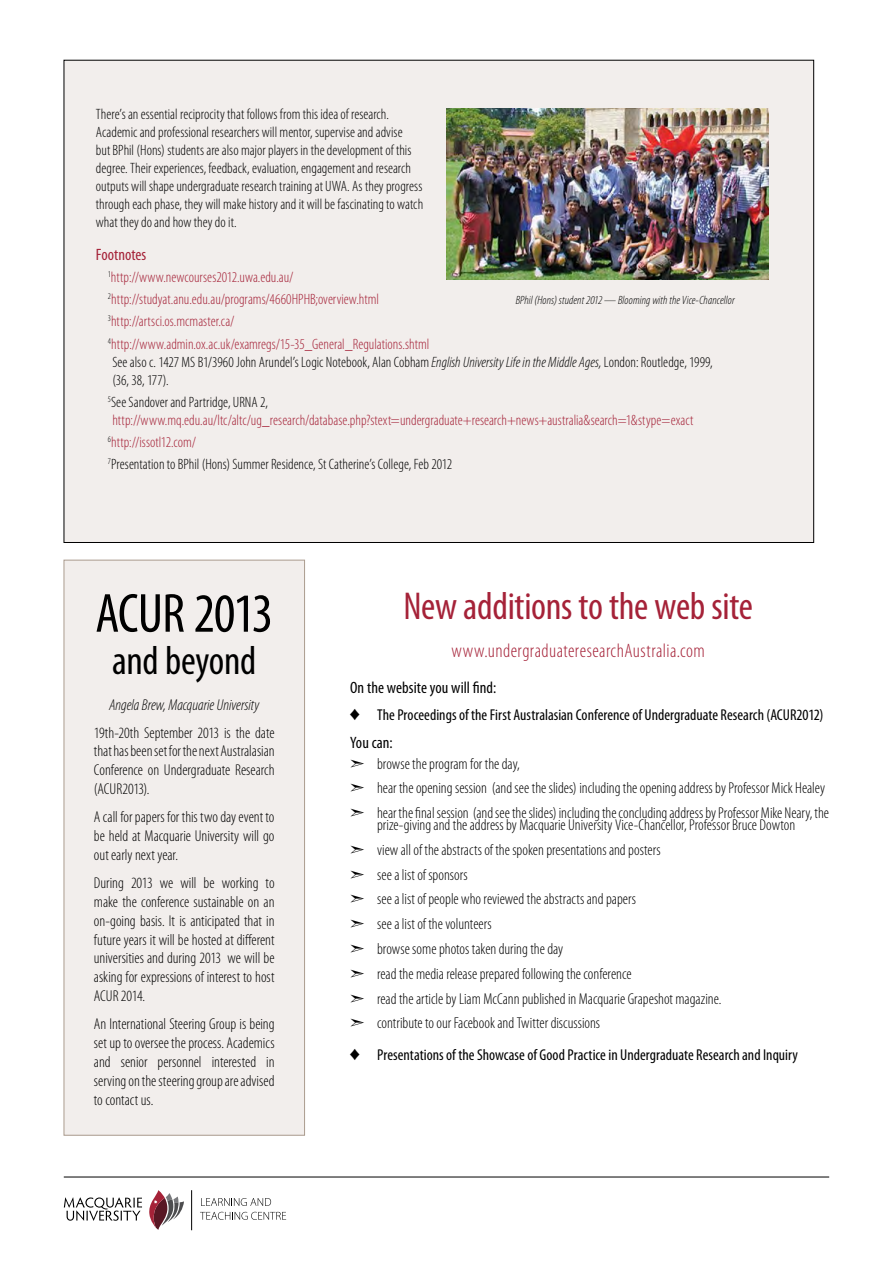
<style>
.page{position:relative;width:893px;height:1263px;background:#fff}
.page>*{position:absolute;margin:0;border:0;box-sizing:border-box;transform-origin:0 0}
.Head_1{font:condensed 55.5px "Myriad Pro";letter-spacing:-.025em;color:#000}
.Head_1-2{font:condensed 40.5px "Myriad Pro";letter-spacing:-.01em;color:#000}
.Head_1-3{font:condensed 39px "Myriad Pro";letter-spacing:-.01em;color:#a52238}
.Head_1-4{font:300 condensed 19.5px "Myriad Pro";letter-spacing:.02em;color:#a52238}
.Heading_3{font:condensed 16.5px "Myriad Pro";letter-spacing:.005em;color:#000}
.Head_2{font:condensed 16.5px "Myriad Pro";color:#a52238}
.Body{font:300 condensed 15.75px/18.9px "Myriad Pro";color:#000;text-align:justify}
.t1{font:condensed 15.75px "Myriad Pro";color:#000}
.Body-2{font:italic 300 condensed 15.75px "Myriad Pro";color:#000}
.Body-3{font:300 condensed 15px/18px "Myriad Pro";color:#000}
.Body-4{font:300 condensed 15px/18px "Myriad Pro";color:#a52238}
.authors{font:italic 300 condensed 12px "Myriad Pro";letter-spacing:.01em;color:#000}
.s1{color:#a52238}
.s2{font-style:italic}
.s3{color:#000}
.s4{font-family:"Letter Gothic Std";font-stretch:normal}
</style>
<div class="page">
<svg style="left:64px;top:1197px;width:78px;height:24px"></svg>
<hr style="left:191px;top:1190px;width:1px;height:40px;background:#000">
<svg style="left:149px;top:1190px;width:35px;height:40px"></svg>
<svg style="left:201px;top:1198px;width:70px;height:8px"></svg>
<svg style="left:200px;top:1212px;width:86px;height:8px"></svg>
<hr style="left:64px;top:1177px;width:765px;height:1px;background:#000">
<div style="left:64px;top:560px;width:241px;height:575px;background:#f2eeec"></div>
<div style="left:64px;top:560px;width:241px;height:575px;border:1px solid #ab9c8f"></div>
<div style="left:64px;top:60px;width:750px;height:482px;background:#f2eeec"></div>
<img style="left:446px;top:108px;width:323px;height:172px">
<p class="Body-3" style="left:96px;top:105px;width:329px">There’s an essential reciprocity that follows from this idea of research.<br>Academic and professional researchers will mentor, supervise and advise<br>but BPhil (Hons) students are also major players in the development of this degree. Their experiences, feedback, evaluation, engagement and research outputs will shape undergraduate research training at UWA. As they progress through each phase, they will make history and it will be fascinating to watch what they do and how they do it.</p>
<h2 class="Head_2" style="left:96px;top:244px;width:52px">Footnotes</h2>
<p class="Body-4" style="left:108px;top:268px;width:187px"><sup>1</sup>http://www.newcourses2012.uwa.edu.au/</p>
<p class="Body-4" style="left:108px;top:290px;width:273px"><sup>2</sup>http://studyat.anu.edu.au/programs/4660HPHB;overview.html</p>
<p class="Body-4" style="left:108px;top:312px;width:128px"><sup>3</sup>http://artsci.os.mcmaster.ca/</p>
<p class="Body-3" style="left:108px;top:334px;width:606px"><sup>4</sup><span class="s1">http://www.admin.ox.ac.uk/examregs/15-35_General_Regulations.shtml<br></span>See also c. 1427 MS B1/3960 John Arundel’s Logic Notebook, Alan Cobham <span class="s2">English University Life in the Middle Ages,</span> London: Routledge, 1999, (36, 38, 177).</p>
<p class="Body-4" style="left:112px;top:393px;width:582px;text-indent:-5px"><sup>5</sup><span class="s3">See Sandover and Partridge, URNA 2, </span>http://www.mq.edu.au/ltc/altc/ug_research/database.php?stext=undergraduate+research+news+australia&amp;search=1&amp;stype=exact</p>
<p class="Body-4" style="left:108px;top:433px;width:90px"><sup>6</sup>http://issotl12.com/</p>
<p class="Body-3" style="left:108px;top:455px;width:346px"><sup>7</sup>Presentation to BPhil (Hons) Summer Residence, St Catherine’s College, Feb 2012</p>
<p class="authors" style="left:516px;top:293px;width:220px">BPhil (Hons) student 2012 — Blooming with the Vice-Chancellor</p>
<h1 class="Head_1" style="left:95px;top:580px;width:179px">ACUR 2013</h1>
<h1 class="Head_1-2" style="left:112px;top:636px;width:145px">and beyond</h1>
<p class="Body-2" style="left:109px;top:695px;width:152px">Angela Brew, Macquarie University</p>
<p class="Body" style="left:94px;top:723px;width:182px">19th-20th September 2013 is the date that has been set for the next Australasian Conference on Undergraduate Research (ACUR2013).</p>
<p class="Body" style="left:94px;top:807px;width:182px">A call for papers for this two day event to be held at Macquarie University will go out early next year.</p>
<p class="Body" style="left:94px;top:873px;width:182px">During 2013 we will be working to make the conference sustainable on an on-going basis. It is anticipated that in future years it will be hosted at different universities and during 2013 we will be asking for expressions of interest to host ACUR 2014.</p>
<p class="Body" style="left:94px;top:1014px;width:182px">An International Steering Group is being set up to oversee the process. Academics and senior personnel interested in serving on the steering group are advised to contact us.</p>
<h1 class="Head_1-3" style="left:403px;top:583px;width:351px">New additions to the web site</h1>
<h1 class="Head_1-4" style="left:451px;top:639px;width:255px">www.undergraduateresearchAustralia.com</h1>
<h3 class="Heading_3" style="left:350px;top:677px;width:148px">On the website you will find:</h3>
<p class="t1" style="left:350px;top:705px;width:475px"><span class="s4">♦</span> The Proceedings of the First Australasian Conference of Undergraduate Research (ACUR2012)</p>
<h3 class="Heading_3" style="left:350px;top:733px;width:44px">You can:</h3>
<p class="Body" style="left:350px;top:754px;width:171px">➣ browse the program for the day,</p>
<p class="Body" style="left:350px;top:779px;width:476px">➣ hear the opening session (and see the slides) including the opening address by Professor Mick Healey</p>
<p class="Body" style="left:350px;top:807px;width:481px;line-height:12px;text-align:center">➣ hear the final session (and see the slides) including the concluding address by Professor Mike Neary, the prize-giving and the address by Macquarie University Vice-Chancellor, Professor Bruce Dowton</p>
<p class="Body" style="left:350px;top:840px;width:312px">➣ view all of the abstracts of the spoken presentations and posters</p>
<p class="Body" style="left:350px;top:865px;width:119px">➣ see a list of sponsors</p>
<p class="Body" style="left:350px;top:890px;width:287px">➣ see a list of people who reviewed the abstracts and papers</p>
<p class="Body" style="left:350px;top:914px;width:143px">➣ see a list of the volunteers</p>
<p class="Body" style="left:350px;top:939px;width:215px">➣ browse some photos taken during the day</p>
<p class="Body" style="left:350px;top:964px;width:283px">➣ read the media release prepared following the conference</p>
<p class="Body" style="left:350px;top:989px;width:373px">➣ read the article by Liam McCann published in Macquarie Grapeshot magazine.</p>
<p class="Body" style="left:350px;top:1013px;width:252px">➣ contribute to our Facebook and Twitter discussions</p>
<p class="t1" style="left:350px;top:1045px;width:449px"><span class="s4">♦</span> Presentations of the Showcase of Good Practice in Undergraduate Research and Inquiry</p>
</div>
